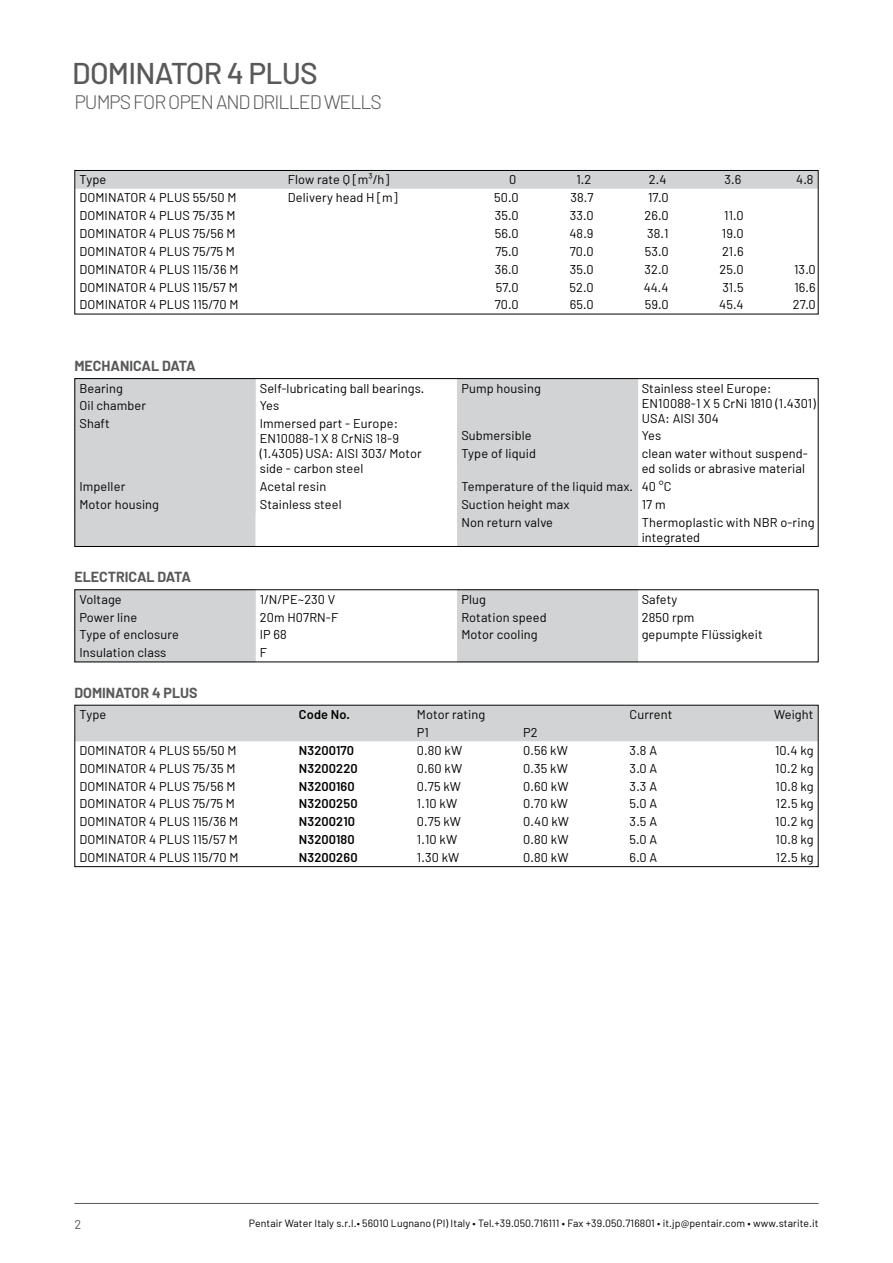
<style>
.page{position:relative;width:893px;height:1263px;background:#fff}
.page>*{position:absolute;margin:0;border:0;box-sizing:border-box;transform-origin:0 0}
.t1{font:500 30px "Barlow";letter-spacing:-.025em;color:#58595b}
.t2{font:300 19.5px "Barlow";letter-spacing:-.05em;color:#58595b}
.t3{font:700 14.25px "Barlow";color:#58595b}
.t4{font:12.75px/15px "Barlow";letter-spacing:.01em;color:#000}
.t5{font:600 12.75px "Barlow";letter-spacing:.01em;color:#000}
.t6{font:12.75px "Barlow";color:#58595b}
.t7{font:10.5px "Barlow";letter-spacing:.01em;color:#000}
</style>
<div class="page">
<hr style="left:74px;top:1203px;width:745px;height:1px;background:#58595b">
<svg style="left:76px;top:380px;width:562px;height:165px"></svg>
<div style="left:76px;top:380px;width:179px;height:133px;background:#d1d3d4"></div>
<div style="left:457px;top:380px;width:180px;height:165px;background:#d1d3d4"></div>
<div style="left:74px;top:378px;width:745px;height:169px;border:1px solid #000"></div>
<svg style="left:76px;top:591px;width:562px;height:69px"></svg>
<div style="left:76px;top:707px;width:741px;height:34px;background:#d1d3d4"></div>
<div style="left:74px;top:705px;width:745px;height:162px;border:1px solid #000"></div>
<div style="left:76px;top:172px;width:741px;height:17px;background:#d1d3d4"></div>
<div style="left:74px;top:170px;width:745px;height:144px;border:1px solid #000"></div>
<h1 class="t1" style="left:72px;top:54px;width:247px">DOMINATOR 4 PLUS</h1>
<h2 class="t2" style="left:74px;top:89px;width:309px">PUMPS FOR OPEN AND DRILLED WELLS</h2>
<p class="t4" style="left:79px;top:172px;width:28px">Type</p>
<p class="t4" style="left:288px;top:172px;width:103px">Flow rate Q [m³/h]</p>
<p class="t4" style="left:509px;top:172px;width:9px">0</p>
<p class="t4" style="left:576px;top:172px;width:16px">1.2</p>
<p class="t4" style="left:649px;top:172px;width:19px">2.4</p>
<p class="t4" style="left:725px;top:172px;width:18px">3.6</p>
<p class="t4" style="left:796px;top:172px;width:19px">4.8</p>
<p class="t4" style="left:79px;top:190px;width:159px">DOMINATOR 4 PLUS 55/50 M</p>
<p class="t4" style="left:288px;top:190px;width:111px">Delivery head H [m]</p>
<p class="t4" style="left:494px;top:190px;width:26px">50.0</p>
<p class="t4" style="left:570px;top:190px;width:25px">38.7</p>
<p class="t4" style="left:648px;top:190px;width:22px">17.0</p>
<p class="t4" style="left:79px;top:208px;width:158px">DOMINATOR 4 PLUS 75/35 M</p>
<p class="t4" style="left:495px;top:208px;width:25px">35.0</p>
<p class="t4" style="left:570px;top:208px;width:25px">33.0</p>
<p class="t4" style="left:644px;top:208px;width:26px">26.0</p>
<p class="t4" style="left:724px;top:208px;width:21px">11.0</p>
<p class="t4" style="left:79px;top:225px;width:158px">DOMINATOR 4 PLUS 75/56 M</p>
<p class="t4" style="left:495px;top:225px;width:25px">56.0</p>
<p class="t4" style="left:569px;top:225px;width:26px">48.9</p>
<p class="t4" style="left:647px;top:225px;width:23px">38.1</p>
<p class="t4" style="left:722px;top:225px;width:23px">19.0</p>
<p class="t4" style="left:79px;top:243px;width:157px">DOMINATOR 4 PLUS 75/75 M</p>
<p class="t4" style="left:495px;top:243px;width:25px">75.0</p>
<p class="t4" style="left:570px;top:243px;width:25px">70.0</p>
<p class="t4" style="left:645px;top:243px;width:25px">53.0</p>
<p class="t4" style="left:722px;top:243px;width:23px">21.6</p>
<p class="t4" style="left:79px;top:261px;width:160px">DOMINATOR 4 PLUS 115/36 M</p>
<p class="t4" style="left:495px;top:261px;width:25px">36.0</p>
<p class="t4" style="left:570px;top:261px;width:25px">35.0</p>
<p class="t4" style="left:645px;top:261px;width:26px">32.0</p>
<p class="t4" style="left:720px;top:261px;width:26px">25.0</p>
<p class="t4" style="left:794px;top:261px;width:23px">13.0</p>
<p class="t4" style="left:79px;top:279px;width:160px">DOMINATOR 4 PLUS 115/57 M</p>
<p class="t4" style="left:496px;top:279px;width:24px">57.0</p>
<p class="t4" style="left:570px;top:279px;width:26px">52.0</p>
<p class="t4" style="left:644px;top:279px;width:26px">44.4</p>
<p class="t4" style="left:722px;top:279px;width:23px">31.5</p>
<p class="t4" style="left:794px;top:279px;width:23px">16.6</p>
<p class="t4" style="left:79px;top:297px;width:161px">DOMINATOR 4 PLUS 115/70 M</p>
<p class="t4" style="left:495px;top:297px;width:25px">70.0</p>
<p class="t4" style="left:570px;top:297px;width:25px">65.0</p>
<p class="t4" style="left:645px;top:297px;width:25px">59.0</p>
<p class="t4" style="left:719px;top:297px;width:26px">45.4</p>
<p class="t4" style="left:793px;top:297px;width:24px">27.0</p>
<p class="t3" style="left:74px;top:357px;width:123px">MECHANICAL DATA</p>
<p class="t4" style="left:79px;top:380px;width:45px">Bearing</p>
<p class="t4" style="left:260px;top:380px;width:166px">Self-lubricating ball bearings.</p>
<p class="t4" style="left:79px;top:398px;width:68px">Oil chamber</p>
<p class="t4" style="left:260px;top:398px;width:21px">Yes</p>
<p class="t4" style="left:79px;top:416px;width:32px">Shaft</p>
<p class="t4" style="left:260px;top:416px;width:164px">Immersed part - Europe:<br>EN10088-1 X 8 CrNiS 18-9 (1.4305) USA: AISI 303/ Motor side - carbon steel</p>
<p class="t4" style="left:79px;top:478px;width:47px">Impeller</p>
<p class="t4" style="left:260px;top:478px;width:68px">Acetal resin</p>
<p class="t4" style="left:79px;top:496px;width:81px">Motor housing</p>
<p class="t4" style="left:260px;top:496px;width:83px">Stainless steel</p>
<p class="t3" style="left:74px;top:568px;width:118px">ELECTRICAL DATA</p>
<p class="t4" style="left:79px;top:591px;width:44px">Voltage</p>
<p class="t4" style="left:260px;top:591px;width:77px">1/N/PE~230 V</p>
<p class="t4" style="left:79px;top:609px;width:59px">Power line</p>
<p class="t4" style="left:260px;top:609px;width:80px">20m H07RN-F</p>
<p class="t4" style="left:79px;top:627px;width:101px">Type of enclosure</p>
<p class="t4" style="left:260px;top:627px;width:29px">IP 68</p>
<p class="t4" style="left:79px;top:645px;width:88px">Insulation class</p>
<p class="t4" style="left:260px;top:645px;width:9px">F</p>
<p class="t3" style="left:74px;top:683px;width:125px">DOMINATOR 4 PLUS</p>
<p class="t4" style="left:461px;top:380px;width:81px">Pump housing</p>
<p class="t4" style="left:642px;top:380px;width:175px">Stainless steel Europe:<br>EN10088-1 X 5 CrNi 1810 (1.4301)<br>USA: AISI 304</p>
<p class="t4" style="left:461px;top:428px;width:72px">Submersible</p>
<p class="t4" style="left:642px;top:428px;width:21px">Yes</p>
<p class="t4" style="left:461px;top:446px;width:76px">Type of liquid</p>
<p class="t4" style="left:642px;top:446px;width:168px">clean water without suspend&shy;ed solids or abrasive material</p>
<p class="t4" style="left:461px;top:477px;width:212px;line-height:17.9px">Temperature of the liquid max. 40 °C<br>Suction height max</p>
<p class="t4" style="left:642px;top:496px;width:25px">17 m</p>
<p class="t4" style="left:461px;top:514px;width:93px">Non return valve</p>
<p class="t4" style="left:642px;top:514px;width:174px">Thermoplastic with NBR o-ring integrated</p>
<p class="t4" style="left:461px;top:591px;width:26px">Plug</p>
<p class="t4" style="left:642px;top:591px;width:37px">Safety</p>
<p class="t4" style="left:461px;top:609px;width:87px">Rotation speed</p>
<p class="t4" style="left:642px;top:609px;width:54px">2850 rpm</p>
<p class="t4" style="left:461px;top:627px;width:78px">Motor cooling</p>
<p class="t4" style="left:642px;top:627px;width:122px">gepumpte Flüssigkeit</p>
<p class="t4" style="left:79px;top:706px;width:28px">Type</p>
<p class="t5" style="left:299px;top:706px;width:53px">Code No.</p>
<p class="t4" style="left:417px;top:706px;width:70px">Motor rating</p>
<p class="t4" style="left:630px;top:706px;width:44px">Current</p>
<p class="t4" style="left:774px;top:706px;width:41px">Weight</p>
<p class="t4" style="left:417px;top:724px;width:14px">P1</p>
<p class="t4" style="left:523px;top:724px;width:16px">P2</p>
<p class="t4" style="left:79px;top:742px;width:159px">DOMINATOR 4 PLUS 55/50 M</p>
<p class="t5" style="left:299px;top:742px;width:57px">N3200170</p>
<p class="t4" style="left:417px;top:742px;width:47px">0.80 kW</p>
<p class="t4" style="left:523px;top:742px;width:46px">0.56 kW</p>
<p class="t4" style="left:630px;top:742px;width:29px">3.8 A</p>
<p class="t4" style="left:775px;top:742px;width:40px">10.4 kg</p>
<p class="t4" style="left:79px;top:760px;width:158px">DOMINATOR 4 PLUS 75/35 M</p>
<p class="t5" style="left:299px;top:760px;width:60px">N3200220</p>
<p class="t4" style="left:417px;top:760px;width:47px">0.60 kW</p>
<p class="t4" style="left:523px;top:760px;width:46px">0.35 kW</p>
<p class="t4" style="left:630px;top:760px;width:29px">3.0 A</p>
<p class="t4" style="left:775px;top:760px;width:40px">10.2 kg</p>
<p class="t4" style="left:79px;top:778px;width:158px">DOMINATOR 4 PLUS 75/56 M</p>
<p class="t5" style="left:299px;top:778px;width:57px">N3200160</p>
<p class="t4" style="left:417px;top:778px;width:46px">0.75 kW</p>
<p class="t4" style="left:523px;top:778px;width:47px">0.60 kW</p>
<p class="t4" style="left:630px;top:778px;width:29px">3.3 A</p>
<p class="t4" style="left:775px;top:778px;width:40px">10.8 kg</p>
<p class="t4" style="left:79px;top:796px;width:157px">DOMINATOR 4 PLUS 75/75 M</p>
<p class="t5" style="left:299px;top:796px;width:60px">N3200250</p>
<p class="t4" style="left:417px;top:796px;width:42px">1.10 kW</p>
<p class="t4" style="left:523px;top:796px;width:46px">0.70 kW</p>
<p class="t4" style="left:630px;top:796px;width:29px">5.0 A</p>
<p class="t4" style="left:776px;top:796px;width:39px">12.5 kg</p>
<p class="t4" style="left:79px;top:814px;width:160px">DOMINATOR 4 PLUS 115/36 M</p>
<p class="t5" style="left:299px;top:813px;width:58px">N3200210</p>
<p class="t4" style="left:417px;top:814px;width:46px">0.75 kW</p>
<p class="t4" style="left:523px;top:814px;width:47px">0.40 kW</p>
<p class="t4" style="left:630px;top:814px;width:29px">3.5 A</p>
<p class="t4" style="left:775px;top:814px;width:40px">10.2 kg</p>
<p class="t4" style="left:79px;top:831px;width:160px">DOMINATOR 4 PLUS 115/57 M</p>
<p class="t5" style="left:299px;top:831px;width:57px">N3200180</p>
<p class="t4" style="left:417px;top:831px;width:42px">1.10 kW</p>
<p class="t4" style="left:523px;top:831px;width:47px">0.80 kW</p>
<p class="t4" style="left:630px;top:831px;width:29px">5.0 A</p>
<p class="t4" style="left:775px;top:831px;width:40px">10.8 kg</p>
<p class="t4" style="left:79px;top:849px;width:161px">DOMINATOR 4 PLUS 115/70 M</p>
<p class="t5" style="left:299px;top:849px;width:60px">N3200260</p>
<p class="t4" style="left:417px;top:849px;width:44px">1.30 kW</p>
<p class="t4" style="left:523px;top:849px;width:47px">0.80 kW</p>
<p class="t4" style="left:630px;top:849px;width:29px">6.0 A</p>
<p class="t4" style="left:776px;top:849px;width:39px">12.5 kg</p>
<p class="t6" style="left:74px;top:1216px;width:8px">2</p>
<p class="t7" style="left:249px;top:1216px;width:571px">Pentair Water Italy s.r.l.• 56010 Lugnano (PI) Italy • Tel.+39.050.716111 • Fax +39.050.716801 • it.jp@pentair.com • www.starite.it</p>
</div>
